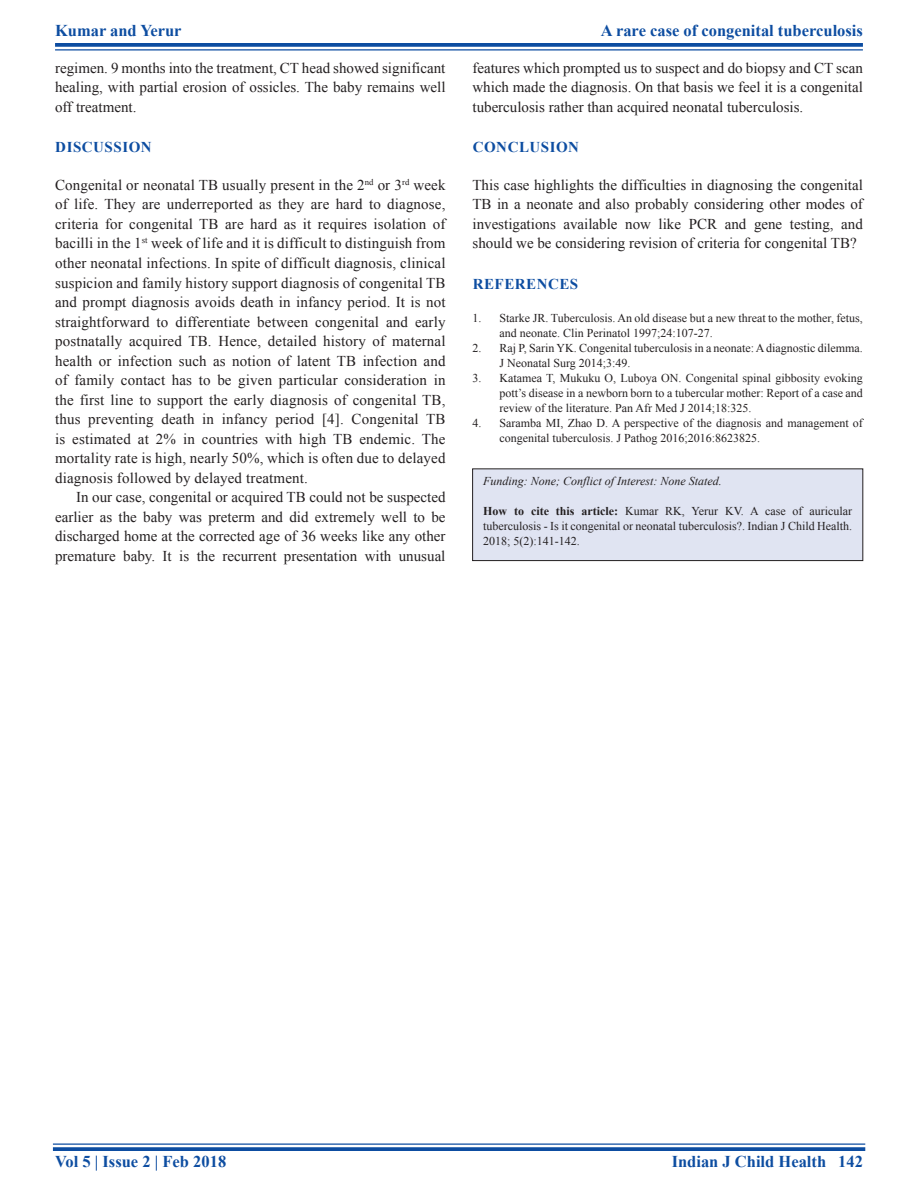
<style>
.page{position:relative;width:918px;height:1188px;background:#fff}
.page>*{position:absolute;margin:0;border:0;box-sizing:border-box;transform-origin:0 0}
.RF{font:700 16.5px "Times New Roman";color:#0d4da1}
.TXFL{font:15px/19.5px "Times New Roman";letter-spacing:.005em;color:#231f20;text-align:justify}
.TX{font:15px/19.5px "Times New Roman";color:#231f20;text-align:justify}
.t1{font:700 15px "Times New Roman";letter-spacing:.035em;color:#0d4da1}
.REF{font:12px/15px "Times New Roman";color:#231f20}
.SRC{font:12px/15px "Times New Roman";color:#231f20;text-align:justify}
.SRC-2{font:italic 12px "Times New Roman";color:#231f20}
.s1{font-weight:700}
</style>
<div class="page">
<svg style="left:55px;top:43px;width:808px;height:4px;background:#1b57a6"></svg>
<hr style="left:55px;top:49px;width:808px;height:2px;background:#0d4da1">
<hr style="left:53px;top:1143px;width:812px;height:2px;background:#0d4da1">
<svg style="left:53px;top:1147px;width:812px;height:4px;background:#1b57a6"></svg>
<div style="left:473px;top:469px;width:390px;height:92px;background:#e0e4f2"></div>
<div style="left:473px;top:469px;width:390px;height:92px;border:1px solid #231f20"></div>
<p class="RF" style="left:55px;top:18px;width:128px">Kumar and Yerur</p>
<p class="RF" style="left:601px;top:18px;width:263px">A rare case of congenital tuberculosis</p>
<p class="TX" style="left:55px;top:58px;width:392px">regimen. 9 months into the treatment, CT head showed significant healing, with partial erosion of ossicles. The baby remains well off treatment.</p>
<h1 class="t1" style="left:55px;top:137px;width:98px">DISCUSSION</h1>
<p class="TXFL" style="left:55px;top:175px;width:392px">Congenital or neonatal TB usually present in the 2<sup>nd</sup> or 3<sup>rd</sup> week of life. They are underreported as they are hard to diagnose, criteria for congenital TB are hard as it requires isolation of bacilli in the 1<sup>st</sup> week of life and it is difficult to distinguish from other neonatal infections. In spite of difficult diagnosis, clinical suspicion and family history support diagnosis of congenital TB and prompt diagnosis avoids death in infancy period. It is not straightforward to differentiate between congenital and early postnatally acquired TB. Hence, detailed history of maternal health or infection such as notion of latent TB infection and of family contact has to be given particular consideration in the first line to support the early diagnosis of congenital TB, thus preventing death in infancy period [4]. Congenital TB is estimated at 2% in countries with high TB endemic. The mortality rate is high, nearly 50%, which is often due to delayed diagnosis followed by delayed treatment.</p>
<p class="TX" style="left:55px;top:487px;width:392px;text-indent:21px">In our case, congenital or acquired TB could not be suspected earlier as the baby was preterm and did extremely well to be discharged home at the corrected age of 36 weeks like any other premature baby. It is the recurrent presentation with unusual</p>
<p class="TX" style="left:472px;top:58px;width:392px">features which prompted us to suspect and do biopsy and CT scan which made the diagnosis. On that basis we feel it is a congenital tuberculosis rather than acquired neonatal tuberculosis.</p>
<h1 class="t1" style="left:473px;top:137px;width:108px">CONCLUSION</h1>
<p class="TXFL" style="left:472px;top:175px;width:392px">This case highlights the difficulties in diagnosing the congenital TB in a neonate and also probably considering other modes of investigations available now like PCR and gene testing, and should we be considering revision of criteria for congenital TB?</p>
<h1 class="t1" style="left:473px;top:273px;width:107px">REFERENCES</h1>
<p class="REF" style="left:500px;top:310px;width:365px;text-indent:-27px">1. Starke JR. Tuberculosis. An old disease but a new threat to the mother, fetus, and neonate. Clin Perinatol 1997;24:107-27.</p>
<p class="REF" style="left:500px;top:340px;width:365px;text-indent:-27px">2. Raj P, Sarin YK. Congenital tuberculosis in a neonate: Adiagnostic dilemma.<br>J Neonatal Surg 2014;3:49.</p>
<p class="REF" style="left:500px;top:370px;width:365px;text-align:justify;text-indent:-27px">3. Katamea T, Mukuku O, Luboya ON. Congenital spinal gibbosity evoking pott’s disease in a newborn born to a tubercular mother: Report of a case and review of the literature. Pan Afr Med J 2014;18:325.</p>
<p class="REF" style="left:500px;top:415px;width:365px;text-indent:-27px">4. Saramba MI, Zhao D. A perspective of the diagnosis and management of congenital tuberculosis. J Pathog 2016;2016:8623825.</p>
<p class="SRC-2" style="left:483px;top:473px;width:240px">Funding: None; Conflict of Interest: None Stated.</p>
<p class="SRC" style="left:483px;top:504px;width:370px"><span class="s1">How to cite this article:</span> Kumar RK, Yerur KV. A case of auricular tuberculosis - Is it congenital or neonatal tuberculosis?. Indian J Child Health.<br>2018; 5(2):141-142.</p>
<p class="RF" style="left:55px;top:1150px;width:173px">Vol 5 | Issue 2 | Feb 2018</p>
<p class="RF" style="left:672px;top:1150px;width:193px">Indian J Child Health 142</p>
</div>
